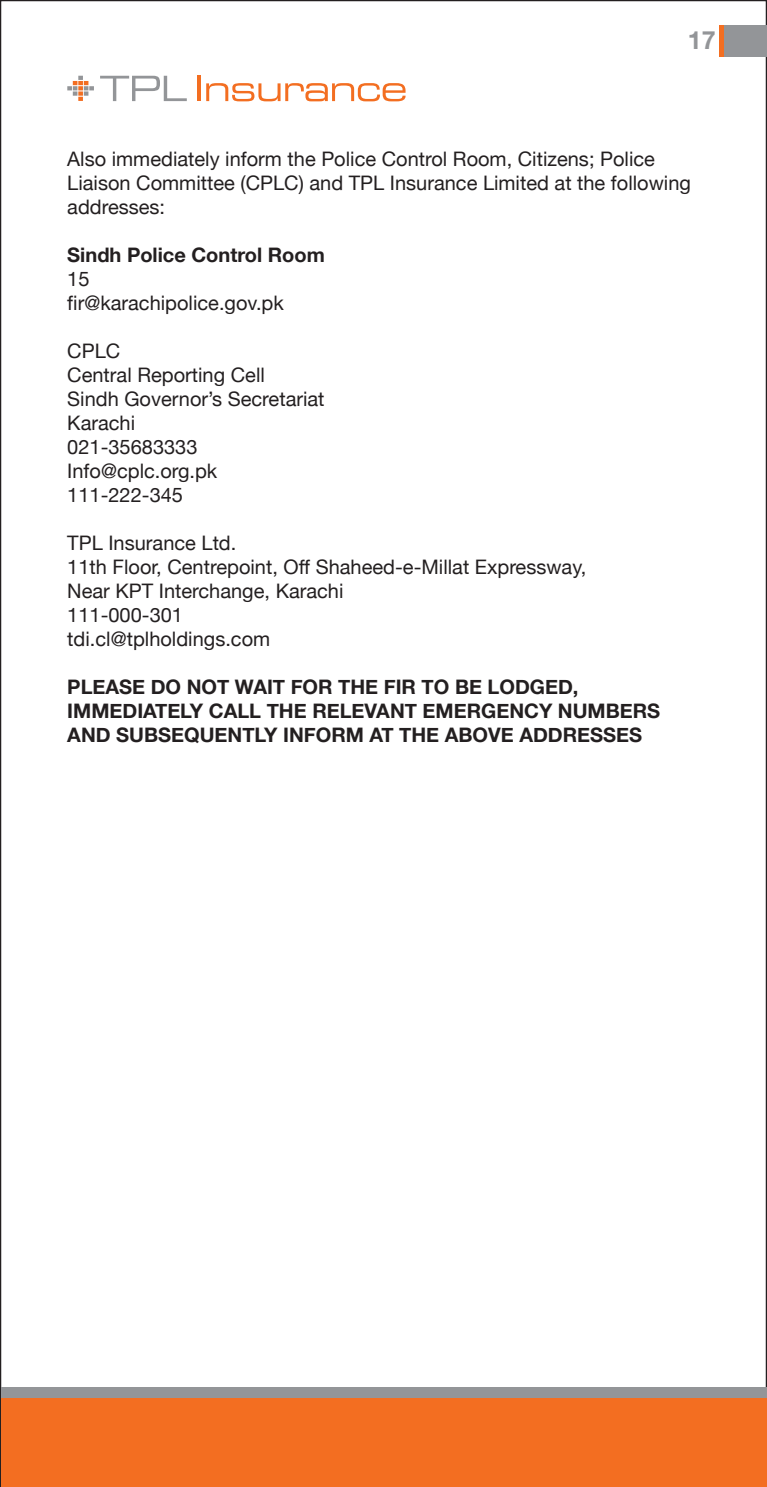
<style>
.page{position:relative;width:767px;height:1487px;background:#fff}
.page>*{position:absolute;margin:0;border:0;box-sizing:border-box;transform-origin:0 0}
.t1{font:700 25px "Helvetica Neue";color:#939598}
.t2{font:20px/24px "Helvetica Neue";color:#231f20}
.t3{font:700 20px/24px "Helvetica Neue";color:#231f20}
</style>
<div class="page">
<div style="left:718px;top:25px;width:45px;height:31px;background:#f36e21"></div>
<div style="left:723px;top:25px;width:43px;height:31px;background:#939598"></div>
<svg style="left:67px;top:76px;width:27px;height:25px"></svg>
<svg style="left:100px;top:76px;width:87px;height:25px"></svg>
<hr style="left:197px;top:76px;width:4px;height:25px;background:#f36e21">
<svg style="left:206px;top:83px;width:199px;height:18px"></svg>
<div style="left:1px;top:1386px;width:765px;height:89px;background:#939598"></div>
<div style="left:1px;top:1397px;width:765px;height:89px;background:#f36e21"></div>
<p class="t1" style="left:687px;top:24px;width:29px">17</p>
<p class="t2" style="left:67px;top:146px;width:625px">Also immediately inform the Police Control Room, Citizens; Police<br>Liaison Committee (CPLC) and TPL Insurance Limited at the following addresses:</p>
<p class="t3" style="left:67px;top:242px;width:259px">Sindh Police Control Room</p>
<p class="t2" style="left:67px;top:266px;width:218px">15 fir@karachipolice.gov.pk</p>
<p class="t2" style="left:67px;top:338px;width:259px">CPLC<br>Central Reporting Cell<br>Sindh Governor’s Secretariat<br>Karachi<br>021-35683333<br>Info@cplc.org.pk<br>111-222-345</p>
<p class="t2" style="left:67px;top:530px;width:520px">TPL Insurance Ltd.<br>11th Floor, Centrepoint, Off Shaheed-e-Millat Expressway,<br>Near KPT Interchange, Karachi<br>111-000-301<br>tdi.cl@tplholdings.com</p>
<p class="t3" style="left:67px;top:674px;width:594px">PLEASE DO NOT WAIT FOR THE FIR TO BE LODGED,<br>IMMEDIATELY CALL THE RELEVANT EMERGENCY NUMBERS<br>AND SUBSEQUENTLY INFORM AT THE ABOVE ADDRESSES</p>
</div>
